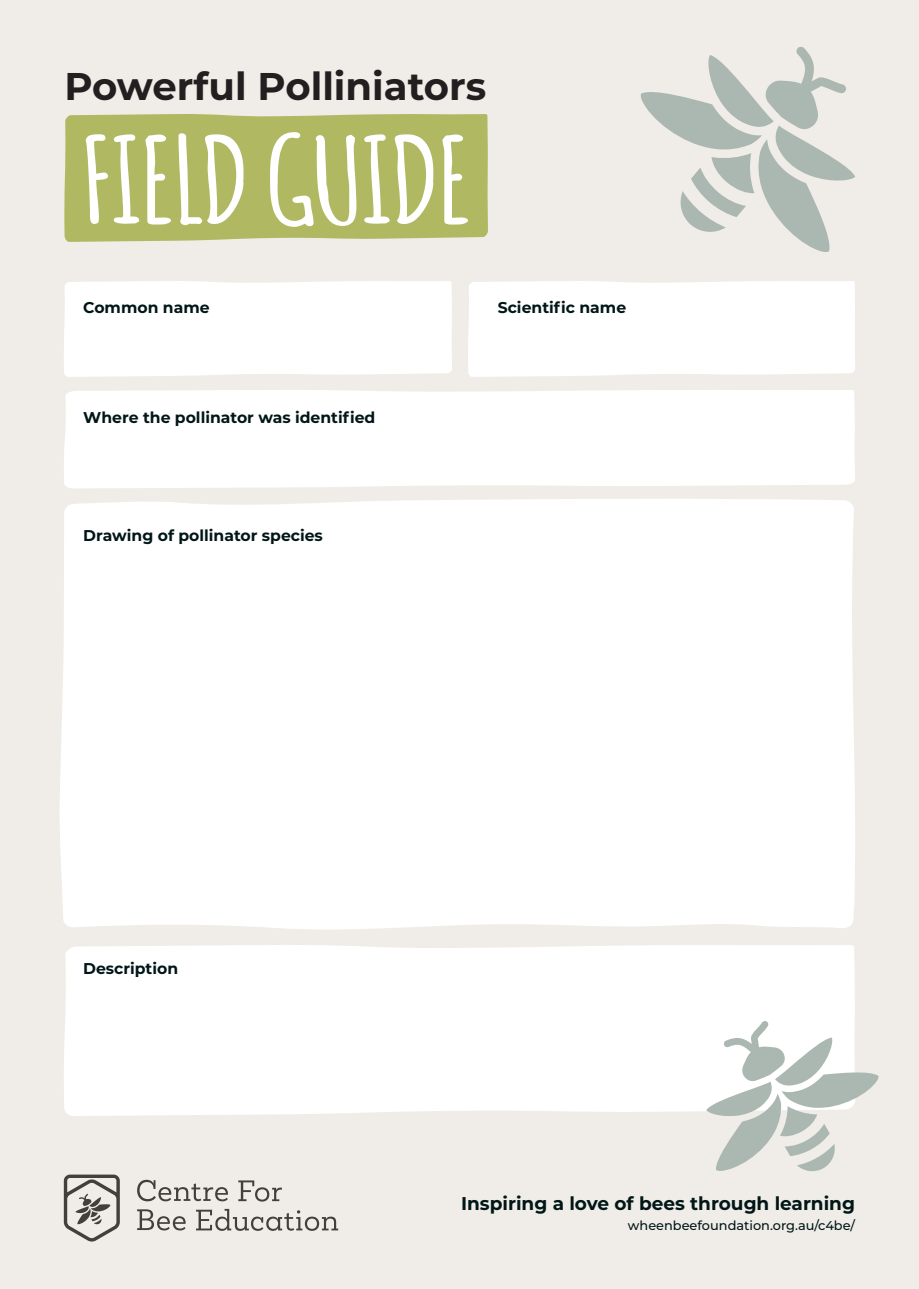
<style>
.page{position:relative;width:919px;height:1289px;background:#fff}
.page>*{position:absolute;margin:0;border:0;box-sizing:border-box;transform-origin:0 0}
.Heading_2{font:700 117.9px "Amatic SC";letter-spacing:-.05em;color:#fff;scale:1.2 1}
.Heading_2-2{font:700 38.55px "Montserrat";color:#231f20}
.Heading_2-3{font:700 18.45px "Montserrat";color:#011617}
.Heading_2-4{font:700 15.6px "Montserrat";color:#011617}
.Heading_2-5{font:500 12.9px "Montserrat";color:#011617}
</style>
<div class="page">
<div style="left:0;top:0;width:918px;height:1288px;background:#f0ede8"></div>
<div style="left:64px;top:390px;width:791px;height:98px;background:#fff"></div>
<div style="left:59px;top:499px;width:796px;height:431px;background:#fff"></div>
<div style="left:64px;top:945px;width:791px;height:170px;background:#fff"></div>
<div style="left:64px;top:281px;width:388px;height:96px;background:#fff"></div>
<div style="left:468px;top:281px;width:387px;height:96px;background:#fff"></div>
<div style="left:64px;top:114px;width:424px;height:128px;background:#b0b962"></div>
<svg style="left:137px;top:1179px;width:91px;height:22px"></svg>
<svg style="left:238px;top:1180px;width:44px;height:21px"></svg>
<svg style="left:137px;top:1209px;width:49px;height:21px"></svg>
<svg style="left:196px;top:1208px;width:142px;height:22px"></svg>
<svg style="left:64px;top:1174px;width:56px;height:67px"></svg>
<svg style="left:706px;top:1020px;width:172px;height:152px"></svg>
<svg style="left:640px;top:46px;width:215px;height:206px"></svg>
<p class="Heading_2-2" style="left:64px;top:58px;width:423px">Powerful Polliniators</p>
<p class="Heading_2" style="left:78px;top:89px;width:331px">FIELD GUIDE</p>
<p class="Heading_2-4" style="left:83px;top:296px;width:128px">Common name</p>
<p class="Heading_2-4" style="left:497px;top:296px;width:130px">Scientific name</p>
<p class="Heading_2-4" style="left:83px;top:406px;width:293px">Where the pollinator was identified</p>
<p class="Heading_2-4" style="left:83px;top:524px;width:241px">Drawing of pollinator species</p>
<p class="Heading_2-4" style="left:83px;top:957px;width:96px">Description</p>
<p class="Heading_2-3" style="left:461px;top:1190px;width:395px">Inspiring a love of bees through learning</p>
<p class="Heading_2-5" style="left:628px;top:1216px;width:229px">wheenbeefoundation.org.au/c4be/</p>
</div>
